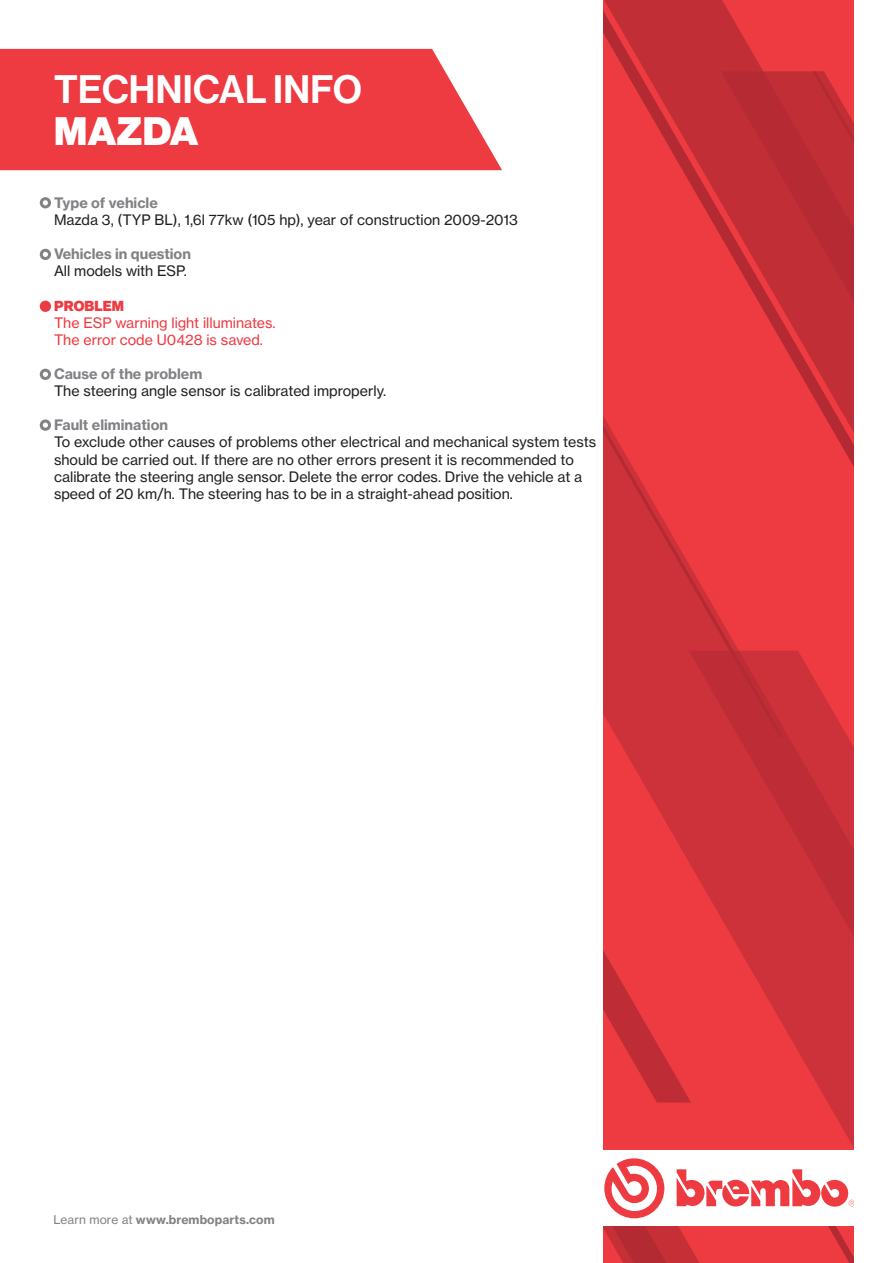
<style>
.page{position:relative;width:893px;height:1263px;background:#fff}
.page>*{position:absolute;margin:0;border:0;box-sizing:border-box;transform-origin:0 0}
.t1{font:500 38.85px "BW Haas Head 65";letter-spacing:.01em;color:#fff}
.t2{font:900 38.85px "BW Haas Head 95";letter-spacing:.01em;color:#fff}
.t3{font:14.25px/17.1px "BW Haas Text 55 Roman";color:#231f20}
.t4{font:700 14.25px "BW Haas Text 75";color:#808285}
.t5{font:14.25px/17.1px "BW Haas Text 55 Roman";color:#ee3a41}
.t6{font:900 14.25px "BW Haas Head 95";letter-spacing:.01em;color:#ee3a41}
.t7{font:700 12px "BW Haas Text 75";letter-spacing:.01em;color:#808285}
.s1{font-family:"BW Haas Text 55 Roman";font-weight:400}
</style>
<div class="page">
<svg style="left:783px;top:0;width:71px;height:350px;background:#ca3038"></svg>
<svg style="left:603px;top:350px;width:251px;height:913px;background:#e0474e"></svg>
<svg style="left:603px;top:0;width:180px;height:737px;background:#db343c"></svg>
<svg style="left:812px;top:71px;width:42px;height:140px;background:#c42e36"></svg>
<div style="left:40px;top:197px;width:11px;height:11px;border:3px solid #808285;border-radius:50%"></div>
<div style="left:40px;top:249px;width:11px;height:11px;border:3px solid #808285;border-radius:50%"></div>
<div style="left:41px;top:302px;width:9px;height:8px;background:#ee3a41;border-radius:50%"></div>
<div style="left:40px;top:301px;width:11px;height:11px;border:3px solid #ee3a41;border-radius:50%"></div>
<div style="left:40px;top:419px;width:11px;height:12px;border:3px solid #808285;border-radius:50%"></div>
<div style="left:40px;top:369px;width:11px;height:11px;border:3px solid #808285;border-radius:50%"></div>
<svg style="left:0;top:49px;width:502px;height:121px;background:#ef474e"></svg>
<h1 class="t1" style="left:54px;top:67px;width:309px">TECHNICAL INFO</h1>
<h1 class="t2" style="left:54px;top:109px;width:146px">MAZDA</h1>
<p class="t4" style="left:54px;top:194px;width:105px">Type of vehicle</p>
<p class="t3" style="left:54px;top:211px;width:465px">Mazda 3, (TYP BL), 1,6l 77kw (105 hp), year of construction 2009-2013</p>
<p class="t4" style="left:54px;top:245px;width:138px">Vehicles in question</p>
<p class="t3" style="left:54px;top:263px;width:134px">All models with ESP.</p>
<p class="t6" style="left:54px;top:297px;width:71px">PROBLEM</p>
<p class="t5" style="left:54px;top:314px;width:223px">The ESP warning light illuminates.<br>The error code U0428 is saved.</p>
<p class="t4" style="left:54px;top:365px;width:150px">Cause of the problem</p>
<p class="t3" style="left:54px;top:382px;width:334px">The steering angle sensor is calibrated improperly.</p>
<p class="t4" style="left:54px;top:416px;width:116px">Fault elimination</p>
<p class="t3" style="left:54px;top:434px;width:544px">To exclude other causes of problems other electrical and mechanical system tests should be carried out. If there are no other errors present it is recommended to calibrate the steering angle sensor. Delete the error codes. Drive the vehicle at a speed of 20 km/h. The steering has to be in a straight-ahead position.</p>
<p class="t7" style="left:54px;top:1212px;width:223px"><span class="s1">Learn more at</span> www.bremboparts.com</p>
</div>
